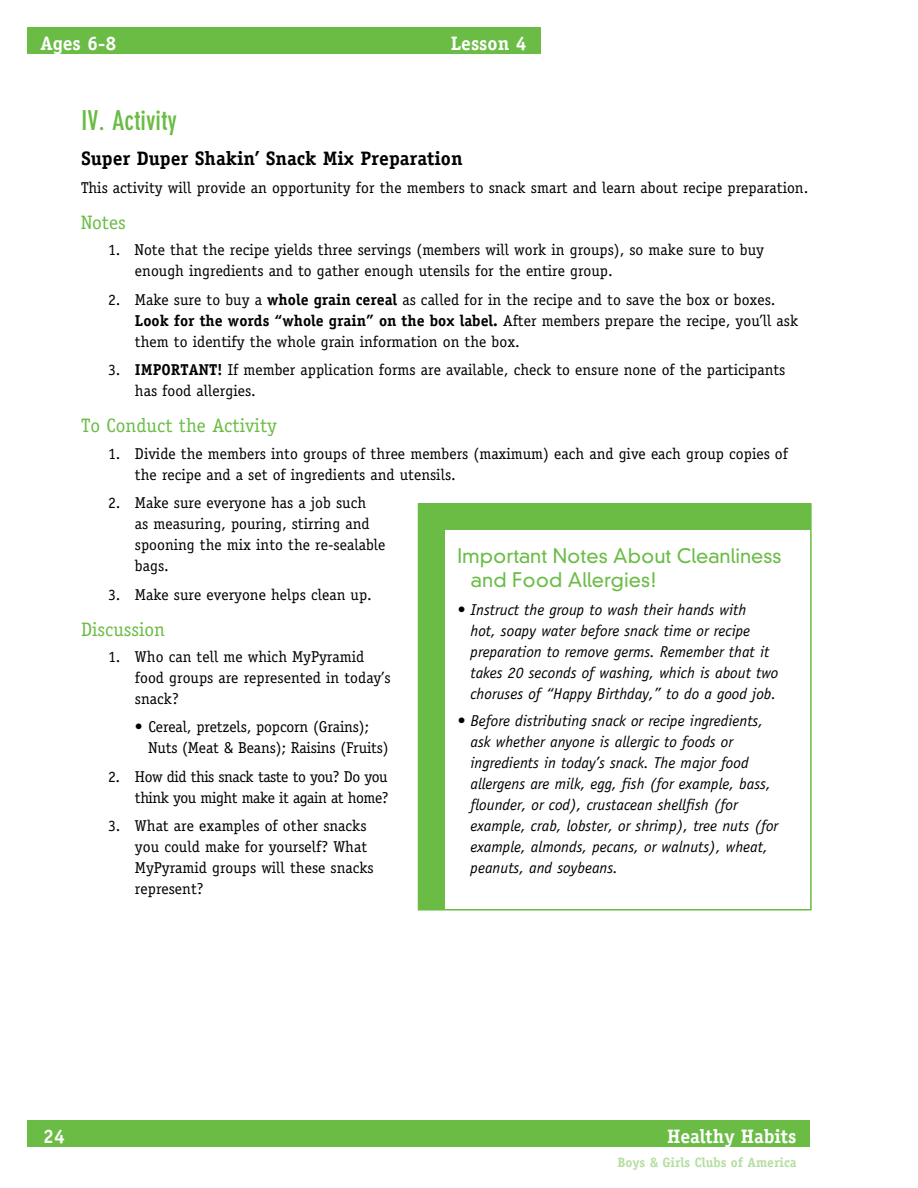
<style>
.page{position:relative;width:918px;height:1188px;background:#fff}
.page>*{position:absolute;margin:0;border:0;box-sizing:border-box;transform-origin:0 0}
.t1{font:700 condensed 27px "DIN Neuzeit Grotesk";color:#6abc45}
.t2{font:300 19.5px/24px "DIN Neuzeit Grotesk";color:#6abc45}
.t3{font:700 19.5px "Officina Serif";color:#000}
.t4{font:19.5px "Officina Serif";color:#6abc45}
.t5{font:700 19.5px "Officina Serif";color:#fff}
.t6{font:15.75px/21px "Officina Serif";color:#000}
.t7{font:italic 15.75px/21px "Officina Sans";color:#000}
.t8{font:15.75px/21px "Officina Serif";letter-spacing:-.03em;color:#000;text-align:right}
.t9{font:700 13.5px "Officina Serif";color:#b5dea2}
.s1{font-weight:700}
</style>
<div class="page">
<div style="left:27px;top:1120px;width:783px;height:28px;background:#6abc45"></div>
<div style="left:27px;top:27px;width:513px;height:27px;background:#6abc45"></div>
<div style="left:418px;top:503px;width:27px;height:407px;background:#6abc45"></div>
<div style="left:418px;top:503px;width:393px;height:27px;background:#6abc45"></div>
<p class="t5" style="left:40px;top:31px;width:77px">Ages 6-8</p>
<p class="t5" style="left:451px;top:31px;width:77px">Lesson 4</p>
<p class="t5" style="left:517px;top:31px;width:11px">a</p>
<h1 class="t1" style="left:81px;top:104px;width:98px">IV. Activity</h1>
<p class="t3" style="left:81px;top:146px;width:383px">Super Duper Shakin’ Snack Mix Preparation</p>
<p class="t6" style="left:81px;top:177px;width:729px">This activity will provide an opportunity for the members to snack smart and learn about recipe preparation.</p>
<p class="t4" style="left:81px;top:211px;width:46px">Notes</p>
<p class="t6" style="left:135px;top:239px;width:631px;text-indent:-27px">1. Note that the recipe yields three servings (members will work in groups), so make sure to buy enough ingredients and to gather enough utensils for the entire group.</p>
<p class="t6" style="left:135px;top:289px;width:665px;text-indent:-27px">2. Make sure to buy a <span class="s1">whole grain cereal</span> as called for in the recipe and to save the box or boxes.<br><span class="s1">Look for the words “whole grain” on the box label.</span> After members prepare the recipe, you’ll ask them to identify the whole grain information on the box.</p>
<p class="t6" style="left:135px;top:360px;width:652px;text-indent:-27px">3. <span class="s1">IMPORTANT!</span> If member application forms are available, check to ensure none of the participants has food allergies.</p>
<p class="t4" style="left:81px;top:414px;width:197px">To Conduct the Activity</p>
<p class="t6" style="left:135px;top:443px;width:655px;text-indent:-27px">1. Divide the members into groups of three members (maximum) each and give each group copies of the recipe and a set of ingredients and utensils.</p>
<p class="t6" style="left:135px;top:493px;width:252px;text-indent:-27px">2. Make sure everyone has a job such<br>as measuring, pouring, stirring and spooning the mix into the re-sealable bags.</p>
<p class="t6" style="left:108px;top:584px;width:265px">3. Make sure everyone helps clean up.</p>
<p class="t4" style="left:81px;top:618px;width:86px">Discussion</p>
<p class="t6" style="left:135px;top:646px;width:257px;text-indent:-27px">1. Who can tell me which MyPyramid food groups are represented in today’s snack?</p>
<p class="t6" style="left:148px;top:716px;width:242px;text-indent:-13px">• Cereal, pretzels, popcorn (Grains);<br>Nuts (Meat &amp; Beans); Raisins (Fruits)</p>
<p class="t8" style="left:108px;top:766px;width:282px">2. How did this snack taste to you? Do you think you might make it again at home?</p>
<p class="t6" style="left:135px;top:815px;width:240px;text-indent:-27px">3. What are examples of other snacks you could make for yourself? What<br>MyPyramid groups will these snacks represent?</p>
<p class="t2" style="left:471px;top:544px;width:312px;text-indent:-13px">Important Notes About Cleanliness and Food Allergies!</p>
<p class="t7" style="left:470px;top:599px;width:310px;text-indent:-13px">• Instruct the group to wash their hands with<br>hot, soapy water before snack time or recipe preparation to remove germs. Remember that it takes 20 seconds of washing, which is about two choruses of “Happy Birthday,” to do a good job.</p>
<p class="t7" style="left:470px;top:711px;width:309px;text-indent:-13px">• Before distributing snack or recipe ingredients, ask whether anyone is allergic to foods or ingredients in today’s snack. The major food allergens are milk, egg, fish (for example, bass, flounder, or cod), crustacean shellfish (for example, crab, lobster, or shrimp), tree nuts (for example, almonds, pecans, or walnuts), wheat, peanuts, and soybeans.</p>
<p class="t5" style="left:43px;top:1125px;width:23px">24</p>
<p class="t5" style="left:667px;top:1125px;width:131px">Healthy Habits</p>
<p class="t9" style="left:618px;top:1154px;width:180px">Boys &amp; Girls Clubs of America</p>
</div>
